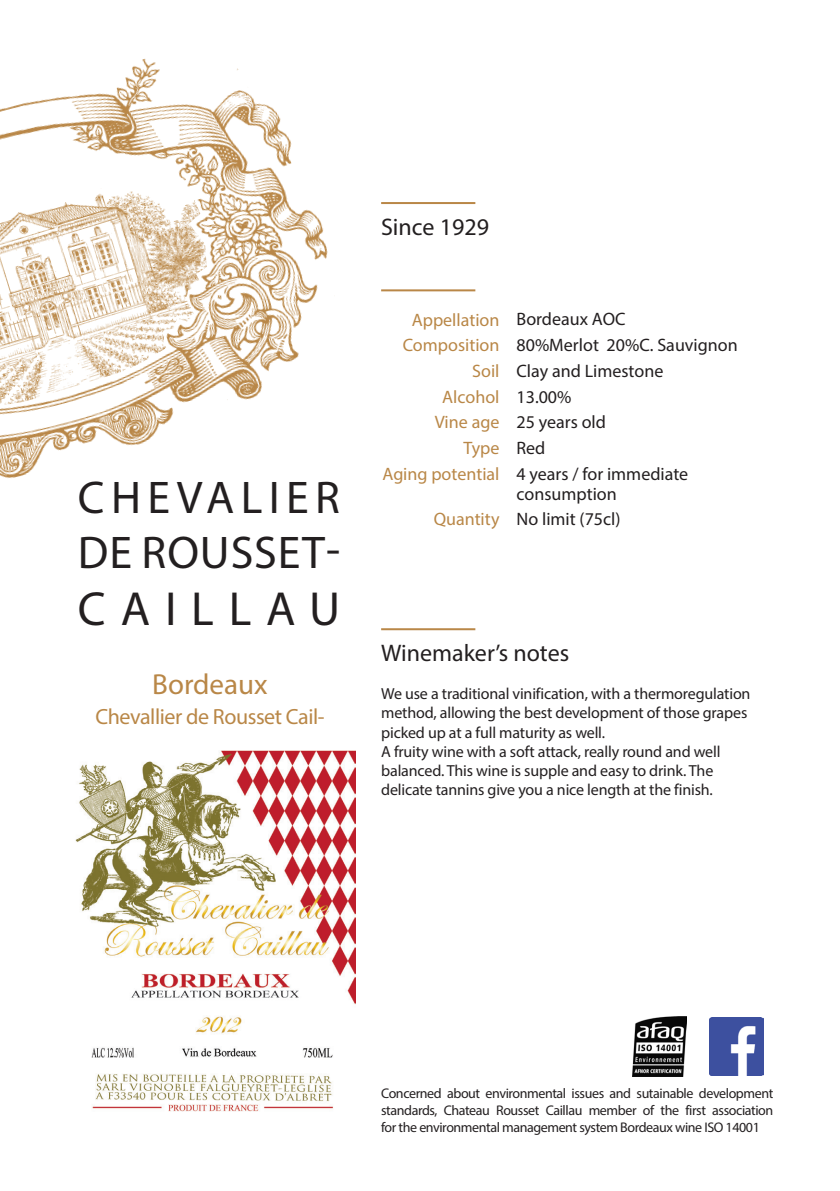
<style>
.page{position:relative;width:840px;height:1191px;background:#fff}
.page>*{position:absolute;margin:0;border:0;box-sizing:border-box;transform-origin:0 0}
.t1{font:48px "Myriad Pro";letter-spacing:.31em;color:#231f20}
.t2{font:46px "Myriad Pro";letter-spacing:.02em;color:#231f20}
.t3{font:46px "Myriad Pro";letter-spacing:.14em;color:#231f20}
.t4{font:29px "Myriad Pro";color:#b98747}
.t5{font:24px "Myriad Pro";color:#231f20}
.t6{font:22px "Myriad Pro";letter-spacing:-.02em;color:#b98747}
.t7{font:18px/20px "Myriad Pro";color:#231f20}
.t8{font:18px "Myriad Pro";color:#b98747}
.t9{font:16px/19.2px "Myriad Pro";letter-spacing:-.01em;color:#231f20}
.t10{font:14px/16.8px "Myriad Pro";letter-spacing:-.03em;color:#231f20;text-align:justify}
</style>
<div class="page">
<hr style="left:381px;top:202px;width:94px;height:2px;background:#b98747">
<hr style="left:381px;top:289px;width:94px;height:2px;background:#b98747">
<hr style="left:381px;top:628px;width:94px;height:2px;background:#b98747">
<img style="left:0;top:58px;width:328px;height:420px">
<img style="left:0;top:133px;width:207px;height:272px">
<img style="left:709px;top:1017px;width:53px;height:58px">
<img style="left:632px;top:1016px;width:54px;height:60px">
<img style="left:75px;top:750px;width:280px;height:362px">
<p class="t3" style="left:78px;top:469px;width:263px">CHEVALIER</p>
<p class="t2" style="left:78px;top:524px;width:263px">DE ROUSSET-</p>
<p class="t1" style="left:78px;top:579px;width:263px">CAILLAU</p>
<p class="t4" style="left:152px;top:666px;width:117px">Bordeaux</p>
<p class="t6" style="left:95px;top:702px;width:230px">Chevallier de Rousset Cail-</p>
<p class="t5" style="left:381px;top:212px;width:109px">Since 1929</p>
<p class="t8" style="left:411px;top:308px;width:89px">Appellation</p>
<p class="t8" style="left:402px;top:334px;width:98px">Composition</p>
<p class="t8" style="left:472px;top:360px;width:29px">Soil</p>
<p class="t8" style="left:442px;top:385px;width:59px">Alcohol</p>
<p class="t8" style="left:434px;top:411px;width:66px">Vine age</p>
<p class="t8" style="left:463px;top:437px;width:37px">Type</p>
<p class="t8" style="left:382px;top:462px;width:118px">Aging potential</p>
<p class="t8" style="left:433px;top:508px;width:67px">Quantity</p>
<p class="t7" style="left:516px;top:309px;width:110px">Bordeaux AOC</p>
<p class="t7" style="left:516px;top:335px;width:222px">80%Merlot 20%C. Sauvignon</p>
<p class="t7" style="left:516px;top:360px;width:148px">Clay and Limestone</p>
<p class="t7" style="left:516px;top:386px;width:56px">13.00%</p>
<p class="t7" style="left:516px;top:412px;width:91px">25 years old</p>
<p class="t7" style="left:516px;top:437px;width:30px">Red</p>
<p class="t7" style="left:516px;top:463px;width:173px">4 years / for immediate consumption</p>
<p class="t7" style="left:516px;top:509px;width:106px">No limit (75cl)</p>
<p class="t5" style="left:381px;top:638px;width:189px">Winemaker’s notes</p>
<p class="t9" style="left:381px;top:684px;width:370px">We use a traditional vinification, with a thermoregulation method, allowing the best development of those grapes picked up at a full maturity as well.</p>
<p class="t9" style="left:381px;top:741px;width:341px">A fruity wine with a soft attack, really round and well balanced. This wine is supple and easy to drink. The delicate tannins give you a nice length at the finish.</p>
<p class="t10" style="left:381px;top:1085px;width:393px">Concerned about environmental issues and sutainable development standards, Chateau Rousset Caillau member of the first association for the environmental management system Bordeaux wine ISO 14001</p>
</div>
